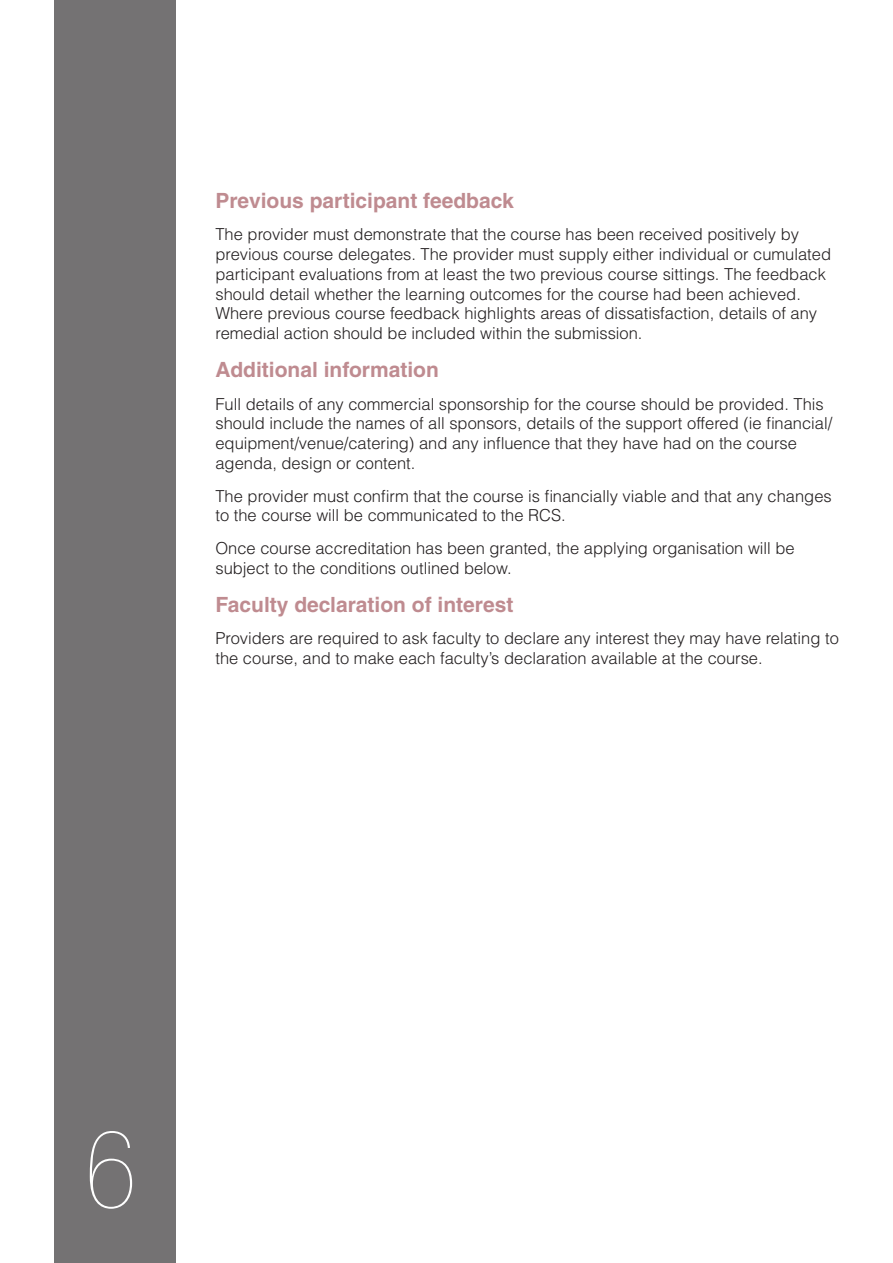
<style>
.page{position:relative;width:893px;height:1263px;background:#fff}
.page>*{position:absolute;margin:0;border:0;box-sizing:border-box;transform-origin:0 0}
.t1{font:900 condensed 108px "Helvetica Neue";color:#fff}
.Heading_1_orange{font:700 21px "Helvetica";color:#bf8b90}
.Heading_1{font:700 21px "Helvetica";color:#bf8b90}
.Body_text{font:300 16.5px/19.8px "Helvetica";color:#231f20}
</style>
<div class="page">
<div style="left:54px;top:0;width:122px;height:1263px;background:#747273"></div>
<p class="Heading_1_orange" style="left:215px;top:187px;width:300px">Previous participant feedback</p>
<p class="Body_text" style="left:215px;top:224px;width:617px">The provider must demonstrate that the course has been received positively by previous course delegates. The provider must supply either individual or cumulated participant evaluations from at least the two previous course sittings. The feedback should detail whether the learning outcomes for the course had been achieved.<br>Where previous course feedback highlights areas of dissatisfaction, details of any remedial action should be included within the submission.</p>
<p class="Heading_1_orange" style="left:215px;top:357px;width:225px">Additional information</p>
<p class="Body_text" style="left:215px;top:394px;width:618px">Full details of any commercial sponsorship for the course should be provided. This should include the names of all sponsors, details of the support offered (ie financial/ equipment/venue/catering) and any influence that they have had on the course agenda, design or content.</p>
<p class="Body_text" style="left:215px;top:486px;width:618px">The provider must confirm that the course is financially viable and that any changes to the course will be communicated to the RCS.</p>
<p class="Body_text" style="left:215px;top:538px;width:581px">Once course accreditation has been granted, the applying organisation will be subject to the conditions outlined below.</p>
<p class="Heading_1" style="left:215px;top:591px;width:299px">Faculty declaration of interest</p>
<p class="Body_text" style="left:215px;top:628px;width:625px">Providers are required to ask faculty to declare any interest they may have relating to the course, and to make each faculty’s declaration available at the course.</p>
<h1 class="t1" style="left:85px;top:1110px;width:53px">6</h1>
</div>
